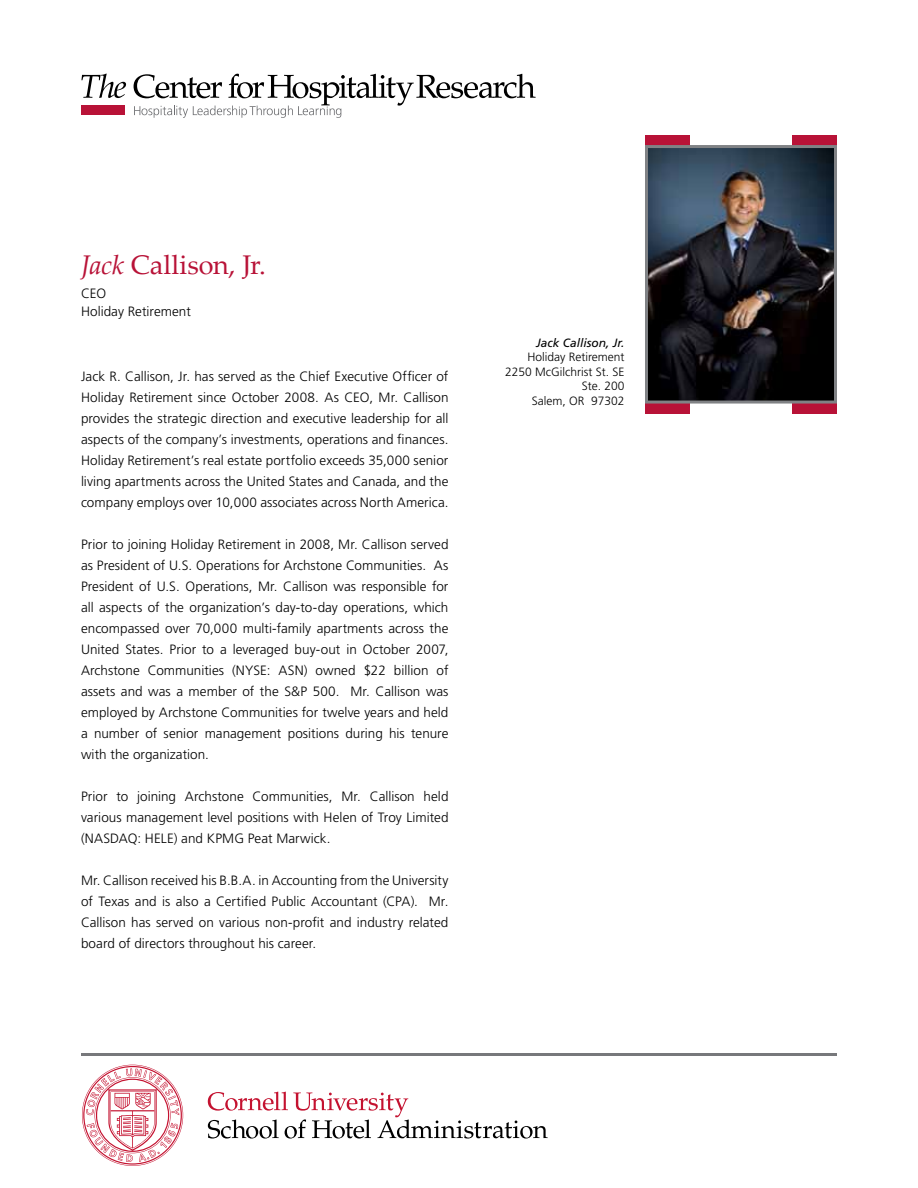
<style>
.page{position:relative;width:918px;height:1188px;background:#fff}
.page>*{position:absolute;margin:0;border:0;box-sizing:border-box;transform-origin:0 0}
.t1{font:27px "Palatino Linotype";color:#b81237}
.t2{font:300 13.5px/21px "Frutiger LT Std";letter-spacing:.005em;color:#000;text-align:justify}
.t3{font:300 12px/14.4px "Frutiger LT Std";color:#000;text-align:right}
.t4{font:italic 12px "Frutiger LT Std";color:#000}
.s1{font-style:italic}
</style>
<div class="page">
<svg style="left:81px;top:74px;width:45px;height:24px"></svg>
<div style="left:81px;top:105px;width:44px;height:10px;background:#b81237"></div>
<svg style="left:134px;top:74px;width:402px;height:44px"></svg>
<svg style="left:208px;top:1092px;width:340px;height:47px"></svg>
<svg style="left:82px;top:1065px;width:101px;height:101px"></svg>
<hr style="left:81px;top:1053px;width:756px;height:3px;background:#77787b">
<div style="left:645px;top:135px;width:44px;height:10px;background:#b81237"></div>
<div style="left:793px;top:135px;width:44px;height:10px;background:#b81237"></div>
<div style="left:645px;top:404px;width:44px;height:10px;background:#b81237"></div>
<div style="left:793px;top:404px;width:44px;height:10px;background:#b81237"></div>
<img style="left:649px;top:149px;width:184px;height:251px">
<div style="left:645px;top:145px;width:192px;height:259px;border:3px solid #808285"></div>
<h1 class="t1" style="left:81px;top:246px;width:187px"><span class="s1">Jack</span> Callison, Jr.</h1>
<p class="t2" style="left:81px;top:285px;width:111px;line-height:18px">CEO<br>Holiday Retirement</p>
<p class="t2" style="left:81px;top:366px;width:369px">Jack R. Callison, Jr. has served as the Chief Executive Officer of Holiday Retirement since October 2008. As CEO, Mr. Callison provides the strategic direction and executive leadership for all aspects of the company’s investments, operations and finances.<br>Holiday Retirement’s real estate portfolio exceeds 35,000 senior living apartments across the United States and Canada, and the company employs over 10,000 associates across North America.</p>
<p class="t2" style="left:81px;top:534px;width:369px">Prior to joining Holiday Retirement in 2008, Mr. Callison served as President of U.S. Operations for Archstone Communities. As President of U.S. Operations, Mr. Callison was responsible for all aspects of the organization’s day-to-day operations, which encompassed over 70,000 multi-family apartments across the United States. Prior to a leveraged buy-out in October 2007, Archstone Communities (NYSE: ASN) owned $22 billion of assets and was a member of the S&amp;P 500. Mr. Callison was employed by Archstone Communities for twelve years and held a number of senior management positions during his tenure with the organization.</p>
<p class="t2" style="left:81px;top:786px;width:369px">Prior to joining Archstone Communities, Mr. Callison held various management level positions with Helen of Troy Limited (NASDAQ: HELE) and KPMG Peat Marwick.</p>
<p class="t2" style="left:81px;top:870px;width:369px">Mr. Callison received his B.B.A. in Accounting from the University of Texas and is also a Certified Public Accountant (CPA). Mr.<br>Callison has served on various non-profit and industry related board of directors throughout his career.</p>
<p class="t4" style="left:536px;top:336px;width:90px">Jack Callison, Jr.</p>
<p class="t3" style="left:505px;top:350px;width:121px">Holiday Retirement<br>2250 McGilchrist St. SE<br>Ste. 200<br>Salem, OR 97302</p>
</div>
